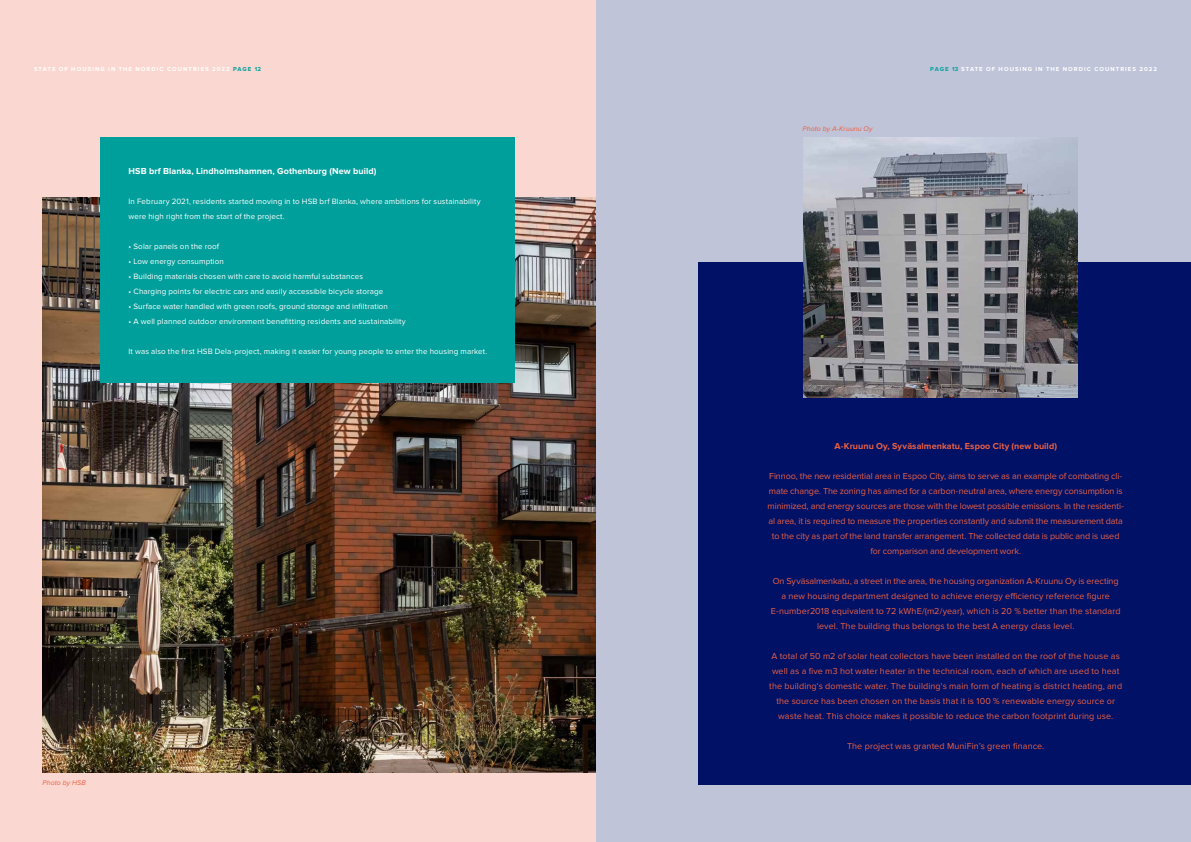
<style>
.page{position:relative;width:1191px;height:842px;background:#fff}
.page>*{position:absolute;margin:0;border:0;box-sizing:border-box;transform-origin:0 0}
.t1{font:9px/15px "Proxima Nova";letter-spacing:.005em;color:#ed6043;text-align:center}
.t2{font:700 9px "Proxima Nova";letter-spacing:.01em;color:#fff}
.t3{font:700 9px "Proxima Nova";letter-spacing:.01em;color:#ed6043}
.t4{font:8px/15px "Proxima Nova";letter-spacing:.015em;color:#fff}
.t5{font:italic 7px "Proxima Nova";letter-spacing:.015em;color:#ed6043}
.t6{font:700 6px "Proxima Nova";letter-spacing:.175em;color:#fff}
.s1{color:#009f9b}
</style>
<div class="page">
<div style="left:595px;top:0;width:596px;height:842px;background:#bfc4d9"></div>
<div style="left:0;top:0;width:595px;height:842px;background:#fad7d0"></div>
<div style="left:698px;top:262px;width:493px;height:523px;background:#016"></div>
<img style="left:43px;top:198px;width:552px;height:574px">
<img style="left:804px;top:137px;width:273px;height:260px">
<div style="left:100px;top:137px;width:414px;height:246px;background:#009f9b"></div>
<p class="t6" style="left:34px;top:65px;width:228px">STATE OF HOUSING IN THE NORDIC COUNTRIES 2022 <span class="s1">PAGE 12</span></p>
<p class="t6" style="left:930px;top:65px;width:228px"><span class="s1">PAGE 13</span> STATE OF HOUSING IN THE NORDIC COUNTRIES 2022</p>
<p class="t2" style="left:128px;top:166px;width:249px">HSB brf Blanka, Lindholmshamnen, Gothenburg (New build)</p>
<p class="t4" style="left:128px;top:194px;width:354px">In February 2021, residents started moving in to HSB brf Blanka, where ambitions for sustainability were high right from the start of the project.</p>
<p class="t4" style="left:128px;top:239px;width:92px">• Solar panels on the roof</p>
<p class="t4" style="left:128px;top:254px;width:97px">• Low energy consumption</p>
<p class="t4" style="left:128px;top:269px;width:236px">• Building materials chosen with care to avoid harmful substances</p>
<p class="t4" style="left:128px;top:284px;width:256px">• Charging points for electric cars and easily accessible bicycle storage</p>
<p class="t4" style="left:128px;top:299px;width:261px">• Surface water handled with green roofs, ground storage and infiltration</p>
<p class="t4" style="left:128px;top:314px;width:279px">• A well planned outdoor environment benefitting residents and sustainability</p>
<p class="t4" style="left:128px;top:344px;width:360px">It was also the first HSB Dela-project, making it easier for young people to enter the housing market.</p>
<p class="t5" style="left:43px;top:780px;width:45px">Photo by HSB</p>
<p class="t5" style="left:802px;top:126px;width:71px">Photo by A-Kruunu Oy</p>
<p class="t3" style="left:834px;top:441px;width:224px">A-Kruunu Oy, Syväsalmenkatu, Espoo City (new build)</p>
<p class="t1" style="left:767px;top:468px;width:358px">Finnoo, the new residential area in Espoo City, aims to serve as an example of combating cli&shy;mate change. The zoning has aimed for a carbon-neutral area, where energy consumption is minimized, and energy sources are those with the lowest possible emissions. In the residenti&shy;al area, it is required to measure the properties constantly and submit the measurement data to the city as part of the land transfer arrangement. The collected data is public and is used for comparison and development work.</p>
<p class="t1" style="left:771px;top:573px;width:351px">On Syväsalmenkatu, a street in the area, the housing organization A-Kruunu Oy is erecting a new housing department designed to achieve energy efficiency reference figure E-number2018 equivalent to 72 kWhE/(m2/year), which is 20 % better than the standard level. The building thus belongs to the best A energy class level.</p>
<p class="t1" style="left:769px;top:648px;width:354px">A total of 50 m2 of solar heat collectors have been installed on the roof of the house as well as a five m3 hot water heater in the technical room, each of which are used to heat the building's domestic water. The building's main form of heating is district heating, and the source has been chosen on the basis that it is 100 % renewable energy source or waste heat. This choice makes it possible to reduce the carbon footprint during use.</p>
<p class="t1" style="left:847px;top:738px;width:199px">The project was granted MuniFin’s green finance.</p>
</div>
